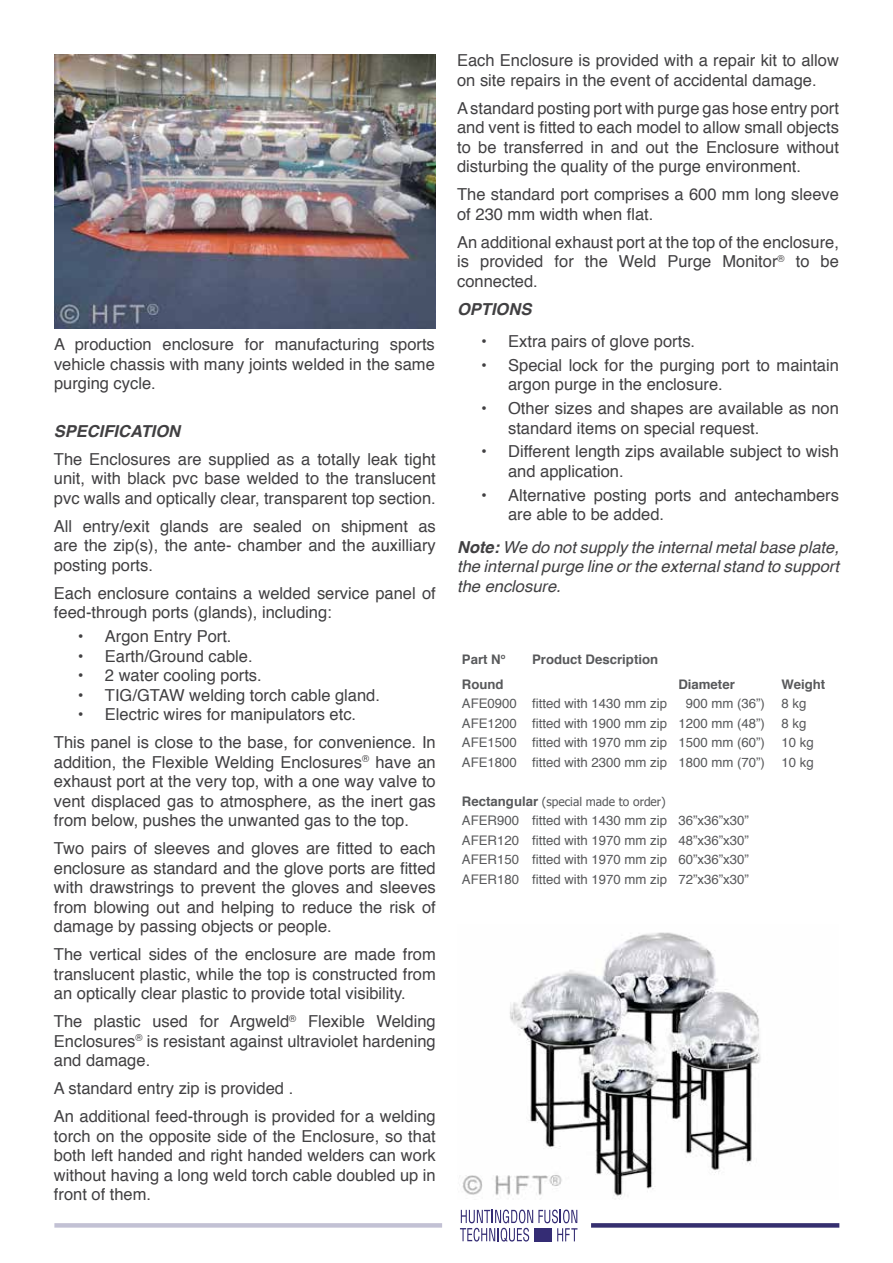
<style>
.page{position:relative;width:893px;height:1263px;background:#fff}
.page>*{position:absolute;margin:0;border:0;box-sizing:border-box;transform-origin:0 0}
.t1{font:16.5px/19.5px "Helvetica";color:#414042;text-align:justify}
.t2{font:italic 16.5px/19.5px "Helvetica";color:#414042;text-align:justify}
.t3{font:italic 700 16.5px "Helvetica";color:#414042}
.t4{font:13.2px/19.5px "Helvetica";color:#58595b;text-align:justify}
.t5{font:700 13.2px "Helvetica";color:#58595b}
.t6{font:12px "Tahoma";color:#58595b}
.s1{font-weight:700}
.s2{font-family:"Helvetica";font-weight:700;font-size:13.2px}
</style>
<div class="page">
<hr style="left:54px;top:1223px;width:388px;height:4px;background:#c2c1d4">
<svg style="left:460px;top:1209px;width:117px;height:33px"></svg>
<div style="left:535px;top:1228px;width:17px;height:14px;background:#342c74"></div>
<svg style="left:591px;top:1223px;width:248px;height:4px"></svg>
<img style="left:55px;top:54px;width:381px;height:275px">
<img style="left:462px;top:932px;width:299px;height:267px">
<p class="t1" style="left:54px;top:335px;width:382px">A production enclosure for manufacturing sports vehicle chassis with many joints welded in the same purging cycle.</p>
<p class="t3" style="left:54px;top:417px;width:128px">SPECIFICATION</p>
<p class="t1" style="left:54px;top:450px;width:383px">The Enclosures are supplied as a totally leak tight unit, with black pvc base welded to the translucent pvc walls and optically clear, transparent top section.</p>
<p class="t1" style="left:54px;top:517px;width:383px">All entry/exit glands are sealed on shipment as are the zip(s), the ante- chamber and the auxilliary posting ports.</p>
<p class="t1" style="left:54px;top:584px;width:383px">Each enclosure contains a welded service panel of feed-through ports (glands), including:</p>
<p class="t1" style="left:78px;top:627px;width:155px">• Argon Entry Port.</p>
<p class="t1" style="left:78px;top:647px;width:176px">• Earth/Ground cable.</p>
<p class="t1" style="left:78px;top:666px;width:185px">• 2 water cooling ports.</p>
<p class="t1" style="left:78px;top:686px;width:304px">• TIG/GTAW welding torch cable gland.</p>
<p class="t1" style="left:54px;top:701px;width:383px;line-height:28px;text-indent:24px">• Electric wires for manipulators etc.<br>This panel is close to the base, for convenience. In</p>
<p class="t1" style="left:54px;top:753px;width:383px">addition, the Flexible Welding Enclosures<sup>®</sup> have an exhaust port at the very top, with a one way valve to vent displaced gas to atmosphere, as the inert gas from below, pushes the unwanted gas to the top.</p>
<p class="t1" style="left:54px;top:839px;width:383px">Two pairs of sleeves and gloves are fitted to each enclosure as standard and the glove ports are fitted with drawstrings to prevent the gloves and sleeves from blowing out and helping to reduce the risk of damage by passing objects or people.</p>
<p class="t1" style="left:54px;top:945px;width:383px">The vertical sides of the enclosure are made from translucent plastic, while the top is constructed from an optically clear plastic to provide total visibility.</p>
<p class="t1" style="left:54px;top:1012px;width:383px">The plastic used for Argweld<sup>®</sup> Flexible Welding Enclosures<sup>®</sup> is resistant against ultraviolet hardening and damage.</p>
<p class="t1" style="left:54px;top:1075px;width:383px;line-height:28px">A standard entry zip is provided .<br>An additional feed-through is provided for a welding</p>
<p class="t1" style="left:54px;top:1127px;width:383px">torch on the opposite side of the Enclosure, so that both left handed and right handed welders can work without having a long weld torch cable doubled up in front of them.</p>
<p class="t1" style="left:457px;top:51px;width:383px">Each Enclosure is provided with a repair kit to allow on site repairs in the event of accidental damage.</p>
<p class="t1" style="left:457px;top:99px;width:383px">A standard posting port with purge gas hose entry port and vent is fitted to each model to allow small objects to be transferred in and out the Enclosure without disturbing the quality of the purge environment.</p>
<p class="t1" style="left:457px;top:185px;width:383px">The standard port comprises a 600 mm long sleeve of 230 mm width when flat.</p>
<p class="t1" style="left:457px;top:233px;width:383px">An additional exhaust port at the top of the enclosure, is provided for the Weld Purge Monitor<sup>®</sup> to be connected.</p>
<p class="t3" style="left:457px;top:296px;width:76px">OPTIONS</p>
<p class="t1" style="left:481px;top:332px;width:216px">• Extra pairs of glove ports.</p>
<p class="t1" style="left:508px;top:356px;width:332px;text-indent:-27px">• Special lock for the purging port to maintain argon purge in the enclosure.</p>
<p class="t1" style="left:508px;top:399px;width:332px;text-indent:-27px">• Other sizes and shapes are available as non standard items on special request.</p>
<p class="t1" style="left:508px;top:442px;width:332px;text-indent:-27px">• Different length zips available subject to wish and application.</p>
<p class="t1" style="left:508px;top:486px;width:332px;text-indent:-27px">• Alternative posting ports and antechambers are able to be added.</p>
<p class="t2" style="left:457px;top:538px;width:383px"><span class="s1">NOTE:</span> We do not supply the internal metal base plate, the internal purge line or the external stand to support the enclosure.</p>
<p class="t5" style="left:462px;top:648px;width:45px">Part N<sup>o</sup></p>
<p class="t5" style="left:532px;top:648px;width:128px">Product Description</p>
<p class="t5" style="left:462px;top:673px;width:43px">Round</p>
<p class="t5" style="left:678px;top:673px;width:58px">Diameter</p>
<p class="t5" style="left:781px;top:673px;width:45px">Weight</p>
<p class="t4" style="left:462px;top:694px;width:207px">AFE0900 fitted with 1430 mm zip</p>
<p class="t4" style="left:686px;top:694px;width:81px">900 mm (36”)</p>
<p class="t4" style="left:781px;top:694px;width:26px">8 kg</p>
<p class="t4" style="left:462px;top:713px;width:304px">AFE1200 fitted with 1900 mm zip 1200 mm (48”)</p>
<p class="t4" style="left:781px;top:713px;width:26px">8 kg</p>
<p class="t4" style="left:462px;top:733px;width:304px">AFE1500 fitted with 1970 mm zip 1500 mm (60”)</p>
<p class="t4" style="left:781px;top:733px;width:34px">10 kg</p>
<p class="t4" style="left:462px;top:752px;width:304px">AFE1800 fitted with 2300 mm zip 1800 mm (70”)</p>
<p class="t4" style="left:781px;top:752px;width:34px">10 kg</p>
<p class="t6" style="left:462px;top:793px;width:205px"><span class="s2">Rectangular</span> (special made to order)</p>
<p class="t4" style="left:462px;top:811px;width:288px">AFER900 fitted with 1430 mm zip 36”x36”x30” AFER120 fitted with 1970 mm zip 48”x36”x30” AFER150 fitted with 1970 mm zip 60”x36”x30” AFER180 fitted with 1970 mm zip 72”x36”x30”</p>
</div>
